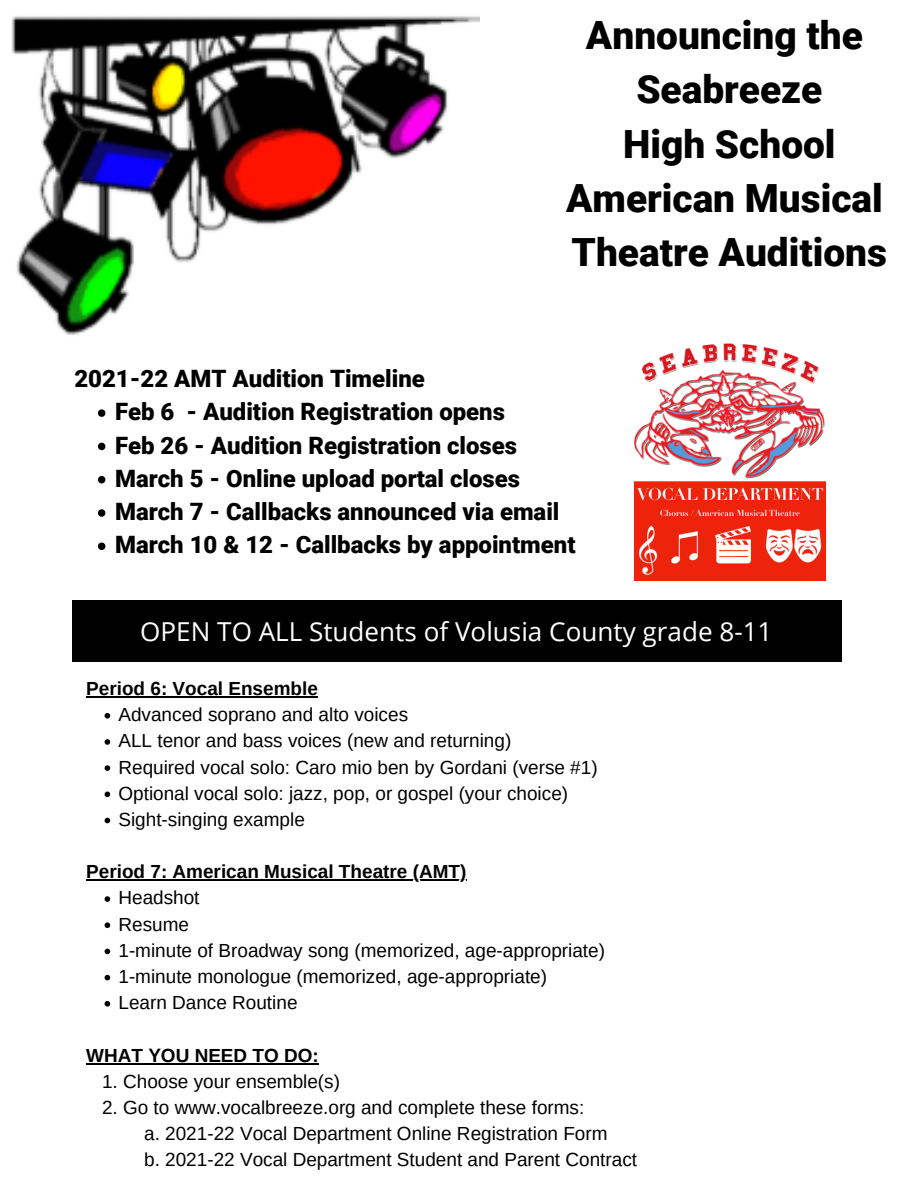
<style>
.page{position:relative;width:918px;height:1188px;background:#fff}
.page>*{position:absolute;margin:0;border:0;box-sizing:border-box;transform-origin:0 0}
.t1{font:900 38.85px "Roboto";color:#000}
.t2{font:26.1px "Open Sans";color:#fff}
.t3{font:900 24px "Roboto";color:#000}
.t4{font:18.9px "Arimo";color:#000}
.t5{font:700 18.9px "Arimo";color:#000}
</style>
<div class="page">
<img style="left:11px;top:16px;width:468px;height:435px">
<svg style="left:105px;top:713px;width:5px;height:6px"></svg>
<svg style="left:105px;top:739px;width:5px;height:6px"></svg>
<svg style="left:105px;top:765px;width:5px;height:6px"></svg>
<svg style="left:105px;top:792px;width:5px;height:5px"></svg>
<svg style="left:105px;top:818px;width:5px;height:5px"></svg>
<svg style="left:105px;top:896px;width:5px;height:6px"></svg>
<svg style="left:105px;top:922px;width:5px;height:6px"></svg>
<svg style="left:105px;top:949px;width:5px;height:5px"></svg>
<svg style="left:105px;top:975px;width:5px;height:5px"></svg>
<svg style="left:105px;top:1001px;width:5px;height:6px"></svg>
<hr style="left:86px;top:696px;width:232px;height:2px;background:#000">
<hr style="left:86px;top:879px;width:380px;height:2px;background:#000">
<hr style="left:86px;top:1063px;width:233px;height:2px;background:#000">
<div style="left:72px;top:601px;width:769px;height:61px;background:#000"></div>
<img style="left:633px;top:343px;width:193px;height:238px">
<svg style="left:98px;top:409px;width:7px;height:8px"></svg>
<svg style="left:98px;top:443px;width:7px;height:7px"></svg>
<svg style="left:98px;top:476px;width:7px;height:7px"></svg>
<svg style="left:98px;top:509px;width:7px;height:8px"></svg>
<svg style="left:98px;top:543px;width:7px;height:7px"></svg>
<p class="t3" style="left:74px;top:365px;width:352px">2021-22 AMT Audition Timeline</p>
<p class="t1" style="left:586px;top:13px;width:278px">Announcing the</p>
<p class="t1" style="left:636px;top:67px;width:188px">Seabreeze</p>
<p class="t1" style="left:623px;top:122px;width:214px">High School</p>
<p class="t1" style="left:566px;top:176px;width:318px">American Musical</p>
<p class="t1" style="left:572px;top:230px;width:317px">Theatre Auditions</p>
<p class="t3" style="left:115px;top:398px;width:391px">Feb 6 - Audition Registration opens</p>
<p class="t3" style="left:115px;top:431px;width:404px">Feb 26 - Audition Registration closes</p>
<p class="t3" style="left:115px;top:465px;width:407px">March 5 - Online upload portal closes</p>
<p class="t3" style="left:115px;top:498px;width:446px">March 7 - Callbacks announced via email</p>
<p class="t3" style="left:115px;top:531px;width:462px">March 10 &amp; 12 - Callbacks by appointment</p>
<p class="t2" style="left:140px;top:613px;width:634px">OPEN TO ALL Students of Volusia County grade 8-11</p>
<p class="t5" style="left:86px;top:678px;width:233px">Period 6: Vocal Ensemble</p>
<p class="t4" style="left:118px;top:704px;width:291px">Advanced soprano and alto voices</p>
<p class="t4" style="left:118px;top:730px;width:394px">ALL tenor and bass voices (new and returning)</p>
<p class="t4" style="left:118px;top:756px;width:481px">Required vocal solo: Caro mio ben by Gordani (verse #1)</p>
<p class="t4" style="left:118px;top:783px;width:451px">Optional vocal solo: jazz, pop, or gospel (your choice)</p>
<p class="t4" style="left:118px;top:809px;width:188px">Sight-singing example</p>
<p class="t5" style="left:86px;top:861px;width:382px">Period 7: American Musical Theatre (AMT)</p>
<p class="t4" style="left:118px;top:887px;width:83px">Headshot</p>
<p class="t4" style="left:118px;top:914px;width:72px">Resume</p>
<p class="t4" style="left:118px;top:940px;width:488px">1-minute of Broadway song (memorized, age-appropriate)</p>
<p class="t4" style="left:118px;top:966px;width:430px">1-minute monologue (memorized, age-appropriate)</p>
<p class="t4" style="left:118px;top:992px;width:181px">Learn Dance Routine</p>
<p class="t5" style="left:86px;top:1044px;width:234px">WHAT YOU NEED TO DO:</p>
<p class="t4" style="left:102px;top:1071px;width:240px">1. Choose your ensemble(s)</p>
<p class="t4" style="left:102px;top:1097px;width:484px">2. Go to www.vocalbreeze.org and complete these forms:</p>
<p class="t4" style="left:144px;top:1123px;width:465px">a. 2021-22 Vocal Department Online Registration Form</p>
<p class="t4" style="left:144px;top:1149px;width:494px">b. 2021-22 Vocal Department Student and Parent Contract</p>
</div>
